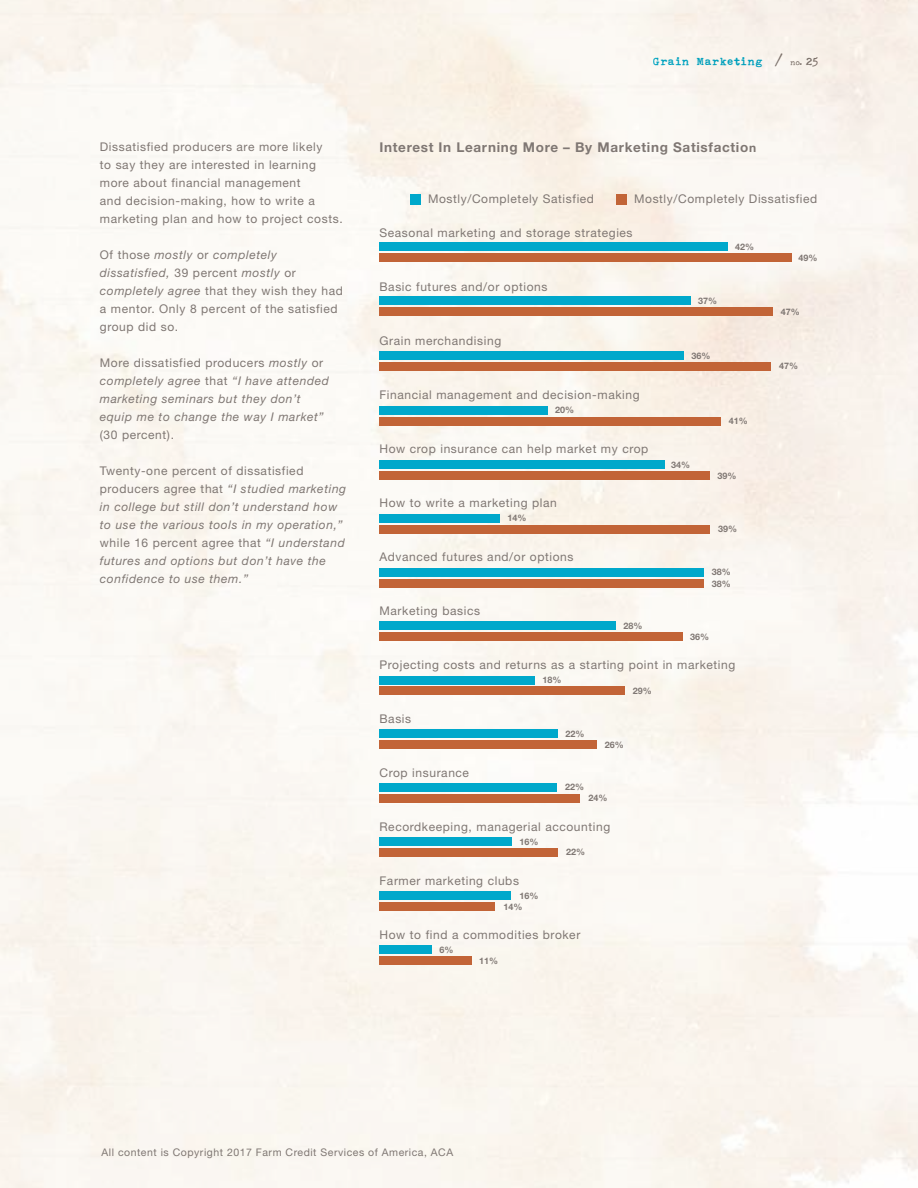
<style>
.page{position:relative;width:918px;height:1188px;background:#fff}
.page>*{position:absolute;margin:0;border:0;box-sizing:border-box;transform-origin:0 0}
.t1{font:700 13.5px "Helvetica Neue LT Std";letter-spacing:.05em;color:#7f7773}
.t2{font:12px/18px "Helvetica Neue LT Std";letter-spacing:.05em;color:#7f7773}
.t3{font:italic 12px/18px "Helvetica Neue LT Std";letter-spacing:.05em;color:#7f7773}
.t4{font:10.5px "Helvetica Neue LT Std";letter-spacing:.05em;color:#7f7773}
.t5{font:800 10.5px "Smithy XY Very";letter-spacing:.11em;color:#00a8cb}
.t6{font:700 9px/11.6px "Helvetica Neue LT Std";color:#7f7773}
.s1{font-style:italic}
.s2{font-style:normal}
.s3{font-family:"Smithy XT";font-size:12px;color:#7f7773}
.s4{font-family:"Smithy XT";font-size:7.5px;color:#7f7773}
.s5{font-family:"Smithy XT";color:#7f7773}
.s6{font-size:12px}
</style>
<div class="page">
<img style="left:0;top:0;width:918px;height:1188px">
<div style="left:380px;top:243px;width:348px;height:8px;background:#00a8cb"></div>
<div style="left:379px;top:253px;width:413px;height:9px;background:#c26437"></div>
<div style="left:380px;top:297px;width:311px;height:8px;background:#00a8cb"></div>
<div style="left:380px;top:307px;width:393px;height:9px;background:#c26437"></div>
<div style="left:380px;top:351px;width:304px;height:9px;background:#00a8cb"></div>
<div style="left:380px;top:362px;width:391px;height:8px;background:#c26437"></div>
<div style="left:380px;top:406px;width:168px;height:9px;background:#00a8cb"></div>
<div style="left:380px;top:417px;width:341px;height:8px;background:#c26437"></div>
<div style="left:379px;top:461px;width:286px;height:8px;background:#00a8cb"></div>
<div style="left:380px;top:471px;width:330px;height:8px;background:#c26437"></div>
<div style="left:379px;top:514px;width:121px;height:9px;background:#00a8cb"></div>
<div style="left:380px;top:525px;width:330px;height:8px;background:#c26437"></div>
<div style="left:380px;top:568px;width:324px;height:9px;background:#00a8cb"></div>
<div style="left:380px;top:579px;width:324px;height:8px;background:#c26437"></div>
<div style="left:380px;top:622px;width:236px;height:8px;background:#00a8cb"></div>
<div style="left:380px;top:632px;width:303px;height:9px;background:#c26437"></div>
<div style="left:380px;top:676px;width:155px;height:8px;background:#00a8cb"></div>
<div style="left:380px;top:687px;width:245px;height:8px;background:#c26437"></div>
<div style="left:380px;top:730px;width:178px;height:8px;background:#00a8cb"></div>
<div style="left:379px;top:740px;width:218px;height:9px;background:#c26437"></div>
<div style="left:380px;top:783px;width:177px;height:9px;background:#00a8cb"></div>
<div style="left:380px;top:794px;width:200px;height:8px;background:#c26437"></div>
<div style="left:379px;top:838px;width:133px;height:8px;background:#00a8cb"></div>
<div style="left:380px;top:848px;width:178px;height:9px;background:#c26437"></div>
<div style="left:380px;top:892px;width:131px;height:8px;background:#00a8cb"></div>
<div style="left:380px;top:902px;width:115px;height:9px;background:#c26437"></div>
<div style="left:380px;top:946px;width:52px;height:8px;background:#00a8cb"></div>
<div style="left:380px;top:956px;width:92px;height:8px;background:#c26437"></div>
<div style="left:410px;top:194px;width:10px;height:10px;background:#00a8cb"></div>
<div style="left:616px;top:194px;width:11px;height:10px;background:#c26437"></div>
<p class="t2" style="left:100px;top:138px;width:244px">Dissatisfied producers are more likely<br>to say they are interested in learning more about financial management<br>and decision-making, how to write a marketing plan and how to project costs.</p>
<p class="t2" style="left:100px;top:246px;width:245px">Of those <span class="s1">mostly</span> or <span class="s1">completely dissatisfied,</span> 39 percent <span class="s1">mostly</span> or <span class="s1">completely agree</span> that they wish they had a mentor. Only 8 percent of the satisfied group did so.</p>
<p class="t3" style="left:100px;top:354px;width:230px"><span class="s2">More dissatisfied producers</span> mostly <span class="s2">or </span>completely agree <span class="s2">that</span> “I have attended marketing seminars but they don’t equip me to change the way I market”</p>
<p class="t2" style="left:100px;top:426px;width:76px">(30 percent).</p>
<p class="t3" style="left:100px;top:462px;width:248px"><span class="s2">Twenty-one percent of dissatisfied producers agree that</span> “I studied marketing in college but still don’t understand how to use the various tools in my operation,” <span class="s2">while 16 percent agree that</span> “I understand futures and options but don’t have the confidence to use them.”</p>
<p class="t5" style="left:653px;top:55px;width:166px">Grain Marketing <span class="s3">/</span> <span class="s4">no.</span> <span class="s5">25</span></p>
<p class="t1" style="left:380px;top:139px;width:378px">Interest In Learning More – By Marketing Satisfactio<span class="s6">n</span></p>
<p class="t2" style="left:428px;top:190px;width:168px">Mostly/Completely Satisfied</p>
<p class="t2" style="left:634px;top:190px;width:185px">Mostly/Completely Dissatisfied</p>
<p class="t2" style="left:380px;top:223px;width:255px">Seasonal marketing and storage strategies</p>
<p class="t2" style="left:380px;top:277px;width:170px">Basic futures and/or options</p>
<p class="t2" style="left:380px;top:331px;width:123px">Grain merchandising</p>
<p class="t2" style="left:380px;top:385px;width:262px">Financial management and decision-making</p>
<p class="t6" style="left:555px;top:404px;width:21px">20%</p>
<p class="t2" style="left:380px;top:439px;width:270px">How crop insurance can help market my crop</p>
<p class="t2" style="left:380px;top:493px;width:179px">How to write a marketing plan</p>
<p class="t6" style="left:508px;top:512px;width:21px">14%</p>
<p class="t2" style="left:380px;top:547px;width:196px">Advanced futures and/or options</p>
<p class="t2" style="left:380px;top:601px;width:102px">Marketing basics</p>
<p class="t6" style="left:623px;top:620px;width:21px">28%</p>
<p class="t6" style="left:735px;top:241px;width:21px">42%</p>
<p class="t6" style="left:698px;top:295px;width:21px">37%</p>
<p class="t6" style="left:692px;top:350px;width:21px">36%</p>
<p class="t6" style="left:671px;top:459px;width:21px">34%</p>
<p class="t6" style="left:729px;top:415px;width:21px">41%</p>
<p class="t6" style="left:718px;top:469px;width:21px">39%</p>
<p class="t6" style="left:718px;top:523px;width:21px">39%</p>
<p class="t6" style="left:712px;top:566px;width:21px">38%<br>38%</p>
<p class="t6" style="left:690px;top:631px;width:21px">36%</p>
<p class="t2" style="left:380px;top:655px;width:357px">Projecting costs and returns as a starting point in marketing</p>
<p class="t2" style="left:380px;top:709px;width:33px">Basis</p>
<p class="t2" style="left:380px;top:763px;width:91px">Crop insurance</p>
<p class="t6" style="left:542px;top:674px;width:21px">18%</p>
<p class="t6" style="left:566px;top:728px;width:21px">22%</p>
<p class="t6" style="left:565px;top:781px;width:21px">22%</p>
<p class="t6" style="left:605px;top:739px;width:21px">26%</p>
<p class="t6" style="left:589px;top:792px;width:21px">24%</p>
<p class="t2" style="left:380px;top:817px;width:232px">Recordkeeping, managerial accounting</p>
<p class="t6" style="left:519px;top:836px;width:21px">16%</p>
<p class="t2" style="left:380px;top:871px;width:141px">Farmer marketing clubs</p>
<p class="t6" style="left:503px;top:890px;width:37px;line-height:11.1px;text-indent:16px">16%<br>14%</p>
<p class="t6" style="left:566px;top:846px;width:21px">22%</p>
<p class="t2" style="left:380px;top:925px;width:202px">How to find a commodities broker</p>
<p class="t6" style="left:439px;top:944px;width:16px">6%</p>
<p class="t6" style="left:479px;top:955px;width:21px">11%</p>
<p class="t6" style="left:633px;top:685px;width:21px">29%</p>
<p class="t6" style="left:799px;top:252px;width:21px">49%</p>
<p class="t6" style="left:781px;top:306px;width:21px">47%</p>
<p class="t6" style="left:779px;top:360px;width:21px">47%</p>
<p class="t4" style="left:102px;top:1146px;width:353px">All content is Copyright 2017 Farm Credit Services of America, ACA</p>
</div>
